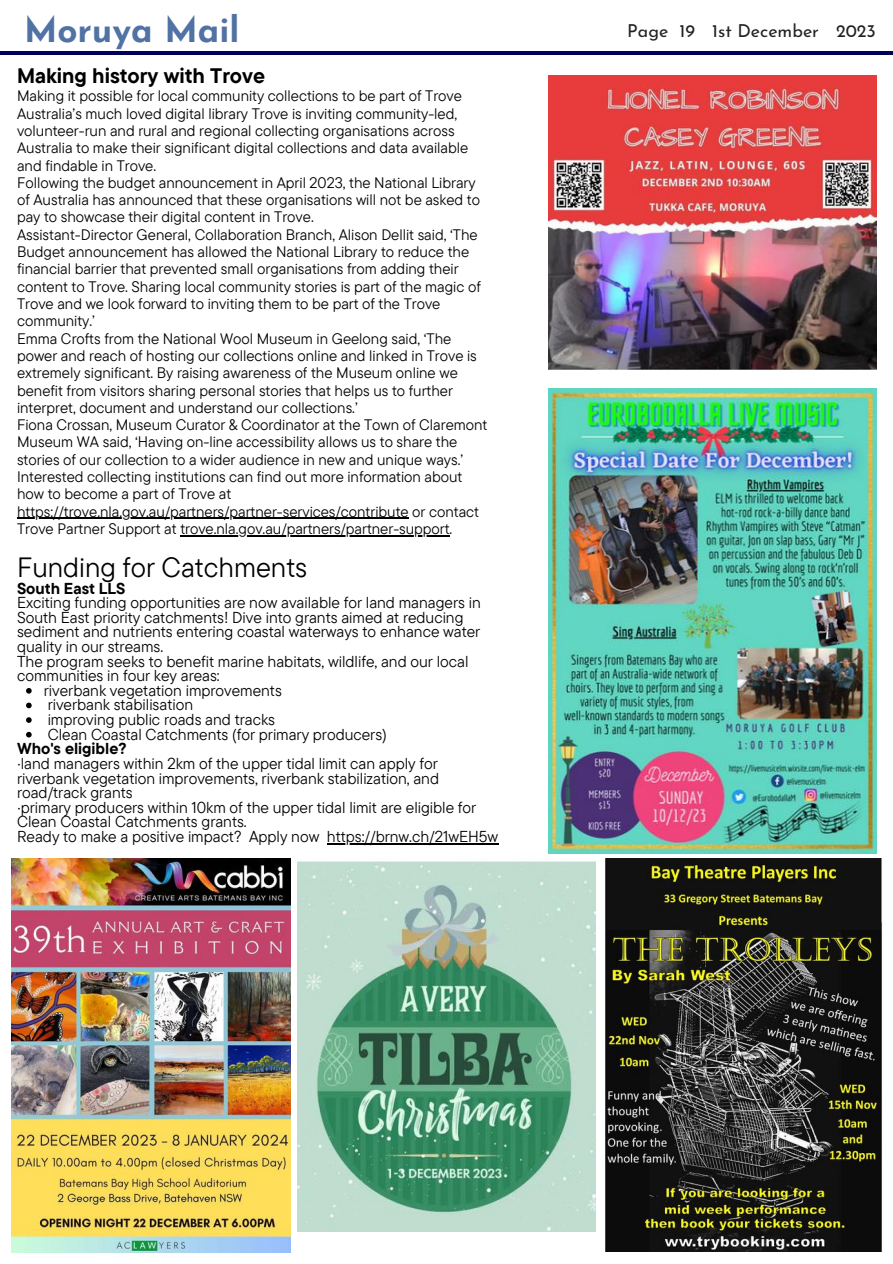
<style>
.page{position:relative;width:893px;height:1264px;background:#fff}
.page>*{position:absolute;margin:0;border:0;box-sizing:border-box;transform-origin:0 0}
.t1{font:700 35.25px "Josefin Sans";color:#5072a4}
.t2{font:27.75px "TT Commons Pro";color:#000}
.t3{font:700 21px "TT Commons Pro";color:#000}
.t4{font:17.85px "Josefin Sans";color:#222}
.t5{font:15.75px/14.5px "TT Commons Pro";color:#000}
.t6{font:700 15.75px "TT Commons Pro";color:#000}
.t7{font:15.15px/17.2px "TT Commons Pro";color:#000}
</style>
<div class="page">
<hr style="left:0;top:52px;width:892px;height:2px;background:#000259">
<img style="left:12px;top:858px;width:278px;height:394px">
<img style="left:605px;top:858px;width:278px;height:393px">
<img style="left:297px;top:861px;width:298px;height:370px">
<svg style="left:26px;top:688px;width:6px;height:5px"></svg>
<svg style="left:26px;top:702px;width:6px;height:6px"></svg>
<svg style="left:26px;top:717px;width:6px;height:6px"></svg>
<svg style="left:26px;top:732px;width:6px;height:5px"></svg>
<hr style="left:327px;top:843px;width:171px;height:1px;background:#000">
<hr style="left:17px;top:517px;width:391px;height:2px;background:#000">
<hr style="left:180px;top:535px;width:269px;height:1px;background:#000">
<img style="left:548px;top:389px;width:328px;height:464px">
<img style="left:548px;top:75px;width:328px;height:295px">
<h1 class="t1" style="left:24px;top:16px;width:217px">Moruya Mail</h1>
<p class="t4" style="left:627px;top:24px;width:250px">Page 19 1st December 2023</p>
<h3 class="t3" style="left:17px;top:62px;width:249px">Making history with Trove</h3>
<p class="t7" style="left:17px;top:87px;width:472px">Making it possible for local community collections to be part of Trove Australia’s much loved digital library Trove is inviting community-led, volunteer-run and rural and regional collecting organisations across Australia to make their significant digital collections and data available and findable in Trove.<br>Following the budget announcement in April 2023, the National Library of Australia has announced that these organisations will not be asked to pay to showcase their digital content in Trove.<br>Assistant-Director General, Collaboration Branch, Alison Dellit said, ‘The Budget announcement has allowed the National Library to reduce the financial barrier that prevented small organisations from adding their content to Trove. Sharing local community stories is part of the magic of Trove and we look forward to inviting them to be part of the Trove community.’<br>Emma Crofts from the National Wool Museum in Geelong said, ‘The power and reach of hosting our collections online and linked in Trove is extremely significant. By raising awareness of the Museum online we benefit from visitors sharing personal stories that helps us to further interpret, document and understand our collections.’<br>Fiona Crossan, Museum Curator &amp; Coordinator at the Town of Claremont Museum WA said, ‘Having on-line accessibility allows us to share the stories of our collection to a wider audience in new and unique ways.’ Interested collecting institutions can find out more information about how to become a part of Trove at https://trove.nla.gov.au/partners/partner-services/contribute or contact Trove Partner Support at trove.nla.gov.au/partners/partner-support.</p>
<h2 class="t2" style="left:17px;top:549px;width:292px">Funding for Catchments</h2>
<p class="t6" style="left:17px;top:577px;width:110px">South East LLS</p>
<p class="t5" style="left:17px;top:595px;width:465px">Exciting funding opportunities are now available for land managers in South East priority catchments! Dive into grants aimed at reducing sediment and nutrients entering coastal waterways to enhance water quality in our streams.<br>The program seeks to benefit marine habitats, wildlife, and our local communities in four key areas:</p>
<p class="t5" style="left:44px;top:682px;width:344px">riverbank vegetation improvements<br>riverbank stabilisation<br>improving public roads and tracks<br>Clean Coastal Catchments (for primary producers)</p>
<p class="t6" style="left:17px;top:738px;width:111px">Who's eligible?</p>
<p class="t5" style="left:17px;top:755px;width:461px">·land managers within 2km of the upper tidal limit can apply for riverbank vegetation improvements, riverbank stabilization, and road/track grants<br>·primary producers within 10km of the upper tidal limit are eligible for Clean Coastal Catchments grants.</p>
<p class="t5" style="left:17px;top:828px;width:482px">Ready to make a positive impact? Apply now https://brnw.ch/21wEH5w</p>
</div>
